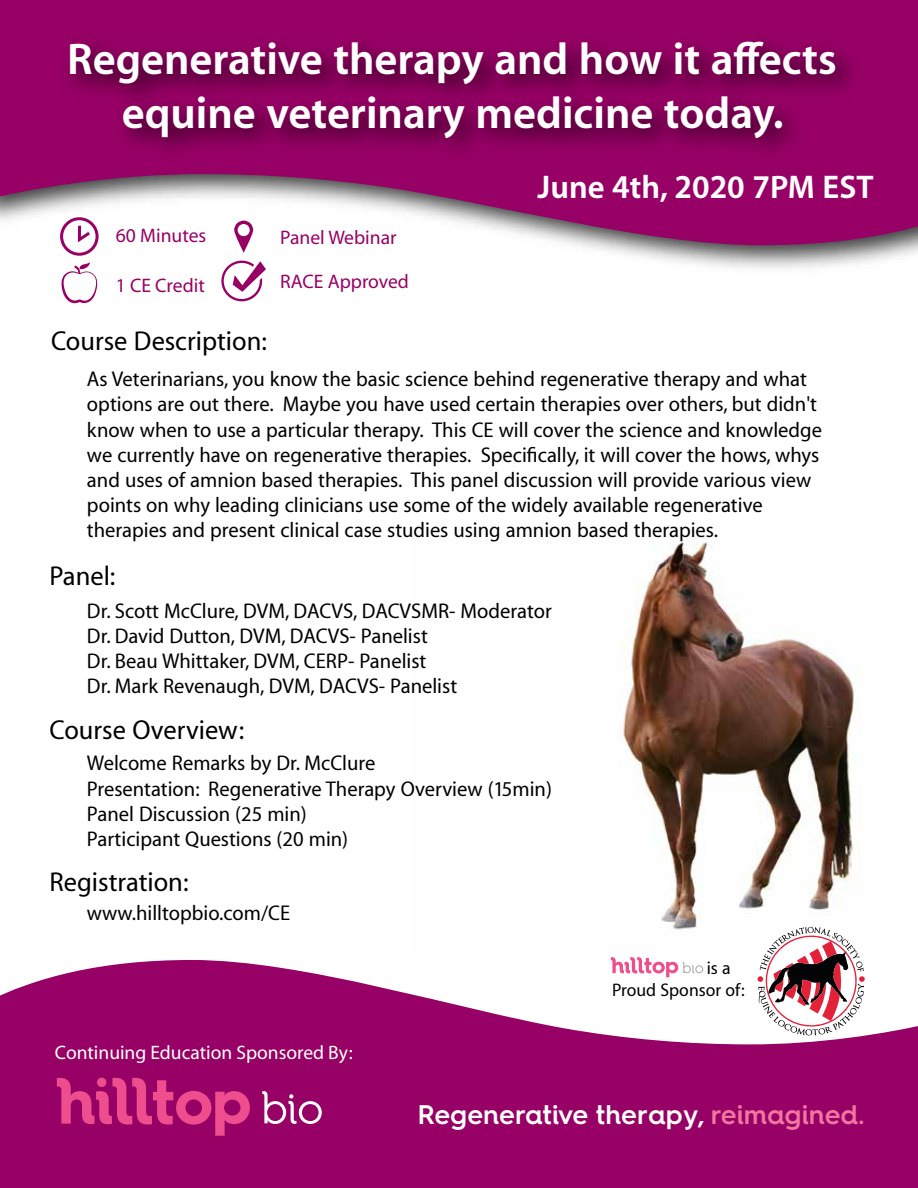
<style>
.page{position:relative;width:918px;height:1188px;background:#fff}
.page>*{position:absolute;margin:0;border:0;box-sizing:border-box;transform-origin:0 0}
.t1{font:700 45px/54px "Myriad Set Pro";color:#fff;text-align:center}
.t2{font:700 33px "Myriad Set Pro";color:#fff}
.t3{font:500 27px "Myriad Set Pro";color:#000}
.t4{font:600 27px "Hurme Geometric Sans 4";color:#fff}
.t5{font:500 21px/25.2px "Myriad Set Pro";color:#000}
.t6{font:19.65px "Myriad Pro";color:#970065}
.t7{font:19.5px "Myriad Pro";color:#fff}
.t8{font:500 18px/21.6px "Myriad Set Pro";color:#000}
.s1{color:#f076a1}
</style>
<div class="page">
<img style="left:622px;top:536px;width:238px;height:394px">
<img style="left:62px;top:245px;width:856px;height:24px">
<svg style="left:0;top:0;width:918px;height:245px;fill:#970065"></svg>
<svg style="left:0;top:960px;width:918px;height:228px;fill:#970065"></svg>
<img style="left:16px;top:18px;width:889px;height:176px">
<svg style="left:57px;top:1078px;width:193px;height:58px;background:#b91e75"></svg>
<svg style="left:262px;top:1091px;width:60px;height:33px"></svg>
<svg style="left:234px;top:221px;width:19px;height:32px"></svg>
<svg style="left:221px;top:261px;width:45px;height:40px"></svg>
<div style="left:60px;top:217px;width:39px;height:39px;border:3px solid #970065;border-radius:50%"></div>
<svg style="left:76px;top:223px;width:17px;height:22px"></svg>
<svg style="left:61px;top:262px;width:36px;height:41px"></svg>
<div style="left:755px;top:924px;width:114px;height:113px;background:#fff;border-radius:50%"></div>
<svg style="left:758px;top:927px;width:107px;height:108px"></svg>
<svg style="left:611px;top:957px;width:92px;height:20px"></svg>
<h1 class="t1" style="left:67px;top:29px;width:771px">Regenerative therapy and how it affects equine veterinary medicine today.</h1>
<p class="t6" style="left:116px;top:226px;width:92px">60 Minutes</p>
<p class="t6" style="left:116px;top:276px;width:91px">1 CE Credit</p>
<p class="t6" style="left:280px;top:228px;width:118px">Panel Webinar</p>
<p class="t6" style="left:280px;top:272px;width:130px">RACE Approved</p>
<p class="t3" style="left:51px;top:320px;width:217px">Course Description:</p>
<h2 class="t2" style="left:538px;top:161px;width:338px">June 4th, 2020 7PM EST</h2>
<p class="t5" style="left:87px;top:366px;width:737px">As Veterinarians, you know the basic science behind regenerative therapy and what options are out there. Maybe you have used certain therapies over others, but didn't know when to use a particular therapy. This CE will cover the science and knowledge we currently have on regenerative therapies. Specifically, it will cover the hows, whys and uses of amnion based therapies. This panel discussion will provide various view points on why leading clinicians use some of the widely available regenerative therapies and present clinical case studies using amnion based therapies.</p>
<p class="t3" style="left:49px;top:555px;width:68px">Panel:</p>
<p class="t5" style="left:87px;top:597px;width:466px">Dr. Scott McClure, DVM, DACVS, DACVSMR- Moderator Dr. David Dutton, DVM, DACVS- Panelist<br>Dr. Beau Whittaker, DVM, CERP- Panelist<br>Dr. Mark Revenaugh, DVM, DACVS- Panelist</p>
<p class="t3" style="left:49px;top:709px;width:196px">Course Overview:</p>
<p class="t5" style="left:87px;top:750px;width:466px">Welcome Remarks by Dr. McClure<br>Presentation: Regenerative Therapy Overview (15min)<br>Panel Discussion (25 min)<br>Participant Questions (20 min)</p>
<p class="t3" style="left:49px;top:861px;width:141px">Registration:</p>
<p class="t5" style="left:87px;top:900px;width:205px">www.hilltopbio.com/CE</p>
<p class="t7" style="left:55px;top:1043px;width:299px">Continuing Education Sponsored By:</p>
<p class="t8" style="left:612px;top:956px;width:134px;text-indent:95px">is a<br>Proud Sponsor of:</p>
<p class="t4" style="left:418px;top:1095px;width:448px">Regenerative therapy, <span class="s1">reimagined.</span></p>
</div>
